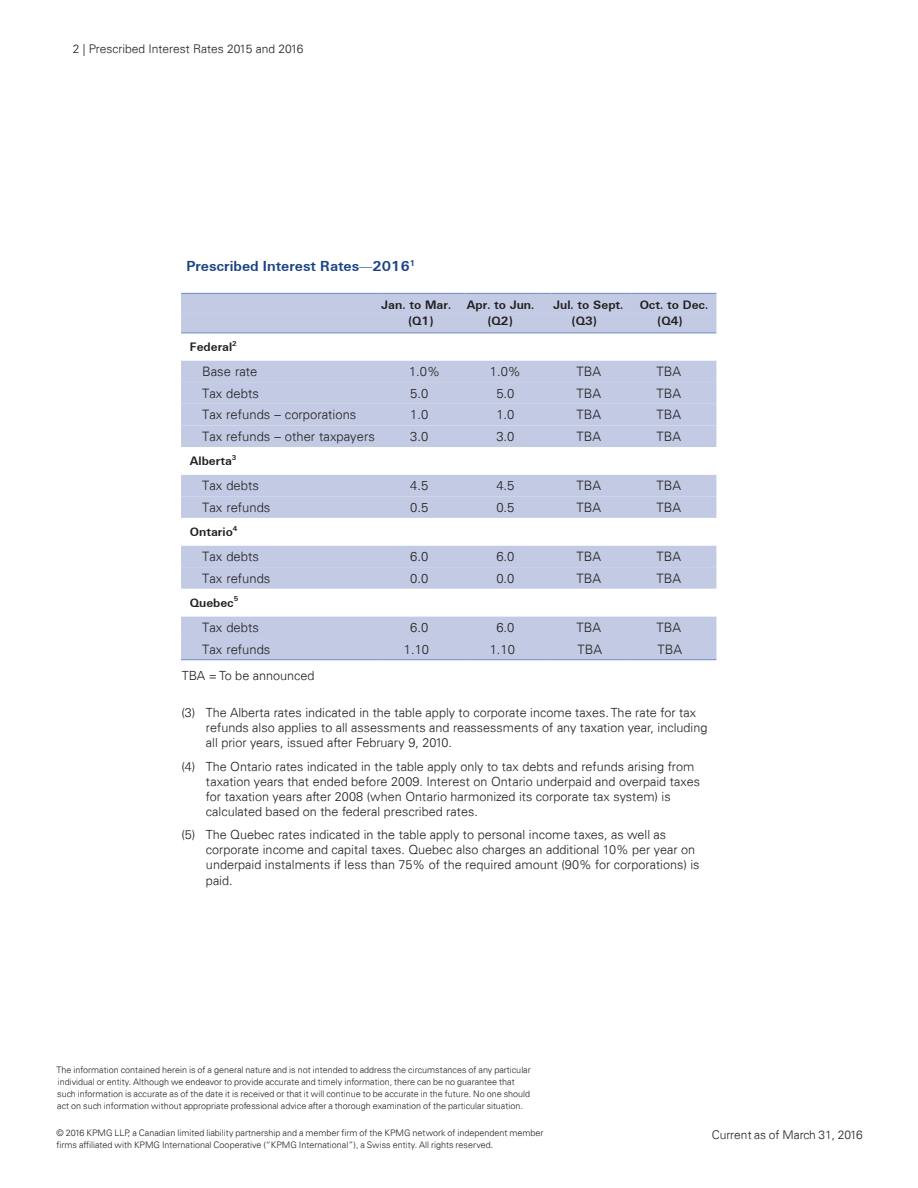
<style>
.page{position:relative;width:918px;height:1188px;background:#fff}
.page>*{position:absolute;margin:0;border:0;box-sizing:border-box;transform-origin:0 0}
.t1{font:700 15px "Univers 65";color:#1a4384}
.t2{font:300 13.05px "Univers 45";color:#231f20}
.t3{font:300 12.6px/15.1px "Univers 45";color:#231f20}
.t4{font:700 12.6px "Univers 65";color:#231f20}
.Folio_Left{font:300 12px "Univers 45";color:#231f20}
.Legal_6pt{font:300 12px "Univers 45";color:#231f20}
.Legal_6pt-2{font:300 9px/12px "Univers 45";color:#231f20}
.s1{font-family:"Univers";font-weight:400;font-stretch:condensed;font-size:12.75px;color:#01529a}
</style>
<div class="page">
<div style="left:181px;top:294px;width:535px;height:20px;background:#c3cbe4"></div>
<div style="left:181px;top:314px;width:535px;height:345px;background:#c3cbe4"></div>
<svg style="left:181px;top:333px;width:535px;height:283px;fill:#c3cbe4"></svg>
<hr style="left:465px;top:332px;width:75px;height:1px;background:#7a92c4">
<hr style="left:551px;top:332px;width:70px;height:1px;background:#7a92c4">
<hr style="left:631px;top:332px;width:85px;height:1px;background:#7a92c4">
<hr style="left:379px;top:332px;width:81px;height:1px;background:#7a92c4">
<hr style="left:181px;top:293px;width:198px;height:1px;background:#7a92c4">
<hr style="left:379px;top:293px;width:81px;height:1px;background:#7a92c4">
<hr style="left:465px;top:293px;width:75px;height:1px;background:#7a92c4">
<hr style="left:551px;top:293px;width:70px;height:1px;background:#7a92c4">
<hr style="left:631px;top:293px;width:85px;height:1px;background:#7a92c4">
<hr style="left:181px;top:332px;width:198px;height:1px;background:#7a92c4">
<hr style="left:181px;top:659px;width:198px;height:1px;background:#7a92c4">
<hr style="left:379px;top:659px;width:81px;height:1px;background:#7a92c4">
<hr style="left:465px;top:659px;width:75px;height:1px;background:#7a92c4">
<hr style="left:551px;top:659px;width:70px;height:1px;background:#7a92c4">
<hr style="left:631px;top:659px;width:85px;height:1px;background:#7a92c4">
<p class="Folio_Left" style="left:73px;top:42px;width:232px">2 | Prescribed Interest Rates 2015 and 2016</p>
<p class="t1" style="left:186px;top:259px;width:230px">Prescribed Interest Rates<span class="s1">—</span>2016<sup>1</sup></p>
<p class="t4" style="left:382px;top:300px;width:154px">Jan. to Mar. Apr. to Jun.</p>
<p class="t4" style="left:554px;top:300px;width:71px">Jul. to Sept.</p>
<p class="t4" style="left:640px;top:300px;width:70px">Oct. to Dec.</p>
<p class="t4" style="left:408px;top:316px;width:27px">(Q1)</p>
<p class="t4" style="left:488px;top:316px;width:27px">(Q2)</p>
<p class="t4" style="left:572px;top:316px;width:27px">(Q3)</p>
<p class="t4" style="left:658px;top:316px;width:27px">(Q4)</p>
<p class="t4" style="left:190px;top:342px;width:48px">Federal<sup>2</sup></p>
<p class="t2" style="left:202px;top:364px;width:57px">Base rate</p>
<p class="t2" style="left:409px;top:364px;width:33px">1.0%</p>
<p class="t2" style="left:490px;top:364px;width:33px">1.0%</p>
<p class="t2" style="left:577px;top:364px;width:26px">TBA</p>
<p class="t2" style="left:656px;top:364px;width:26px">TBA</p>
<p class="t2" style="left:202px;top:385px;width:58px">Tax debts</p>
<p class="t2" style="left:410px;top:385px;width:20px">5.0</p>
<p class="t2" style="left:496px;top:385px;width:20px">5.0</p>
<p class="t2" style="left:577px;top:385px;width:26px">TBA</p>
<p class="t2" style="left:656px;top:385px;width:26px">TBA</p>
<p class="t2" style="left:202px;top:407px;width:156px">Tax refunds – corporations</p>
<p class="t2" style="left:410px;top:407px;width:20px">1.0</p>
<p class="t2" style="left:496px;top:407px;width:20px">1.0</p>
<p class="t2" style="left:577px;top:407px;width:26px">TBA</p>
<p class="t2" style="left:656px;top:407px;width:26px">TBA</p>
<p class="t2" style="left:202px;top:429px;width:174px">Tax refunds – other taxpayers</p>
<p class="t2" style="left:410px;top:429px;width:20px">3.0</p>
<p class="t2" style="left:496px;top:429px;width:20px">3.0</p>
<p class="t2" style="left:577px;top:429px;width:26px">TBA</p>
<p class="t2" style="left:656px;top:429px;width:26px">TBA</p>
<p class="t4" style="left:190px;top:456px;width:48px">Alberta<sup>3</sup></p>
<p class="t2" style="left:202px;top:478px;width:58px">Tax debts</p>
<p class="t2" style="left:410px;top:478px;width:20px">4.5</p>
<p class="t2" style="left:496px;top:478px;width:20px">4.5</p>
<p class="t2" style="left:577px;top:478px;width:26px">TBA</p>
<p class="t2" style="left:656px;top:478px;width:26px">TBA</p>
<p class="t2" style="left:202px;top:500px;width:70px">Tax refunds</p>
<p class="t2" style="left:410px;top:500px;width:20px">0.5</p>
<p class="t2" style="left:496px;top:500px;width:20px">0.5</p>
<p class="t2" style="left:577px;top:500px;width:26px">TBA</p>
<p class="t2" style="left:656px;top:500px;width:26px">TBA</p>
<p class="t4" style="left:190px;top:527px;width:49px">Ontario<sup>4</sup></p>
<p class="t2" style="left:202px;top:549px;width:58px">Tax debts</p>
<p class="t2" style="left:410px;top:549px;width:20px">6.0</p>
<p class="t2" style="left:496px;top:549px;width:20px">6.0</p>
<p class="t2" style="left:577px;top:549px;width:26px">TBA</p>
<p class="t2" style="left:656px;top:549px;width:26px">TBA</p>
<p class="t2" style="left:202px;top:570px;width:70px">Tax refunds</p>
<p class="t2" style="left:410px;top:570px;width:20px">0.0</p>
<p class="t2" style="left:496px;top:570px;width:20px">0.0</p>
<p class="t2" style="left:577px;top:570px;width:26px">TBA</p>
<p class="t2" style="left:656px;top:570px;width:26px">TBA</p>
<p class="t4" style="left:190px;top:597px;width:50px">Quebec<sup>5</sup></p>
<p class="t2" style="left:202px;top:620px;width:58px">Tax debts</p>
<p class="t2" style="left:410px;top:620px;width:20px">6.0</p>
<p class="t2" style="left:496px;top:620px;width:20px">6.0</p>
<p class="t2" style="left:577px;top:620px;width:26px">TBA</p>
<p class="t2" style="left:656px;top:620px;width:26px">TBA</p>
<p class="t2" style="left:202px;top:641px;width:70px">Tax refunds</p>
<p class="t2" style="left:404px;top:641px;width:27px">1.10</p>
<p class="t2" style="left:490px;top:641px;width:27px">1.10</p>
<p class="t2" style="left:578px;top:641px;width:26px">TBA</p>
<p class="t2" style="left:658px;top:641px;width:26px">TBA</p>
<p class="t3" style="left:182px;top:668px;width:134px">TBA = To be announced</p>
<p class="t3" style="left:206px;top:705px;width:503px;text-indent:-25px">(3) The Alberta rates indicated in the table apply to corporate income taxes. The rate for tax refunds also applies to all assessments and reassessments of any taxation year, including all prior years, issued after February 9, 2010.</p>
<p class="t3" style="left:206px;top:758px;width:496px;text-indent:-25px">(4) The Ontario rates indicated in the table apply only to tax debts and refunds arising from taxation years that ended before 2009. Interest on Ontario underpaid and overpaid taxes for taxation years after 2008 (when Ontario harmonized its corporate tax system) is calculated based on the federal prescribed rates.</p>
<p class="t3" style="left:206px;top:827px;width:495px;text-indent:-25px">(5) The Quebec rates indicated in the table apply to personal income taxes, as well as corporate income and capital taxes. Quebec also charges an additional 10% per year on underpaid instalments if less than 75% of the required amount (90% for corporations) is paid.</p>
<p class="Legal_6pt-2" style="left:57px;top:1064px;width:476px">The information contained herein is of a general nature and is not intended to address the circumstances of any particular individual or entity. Although we endeavor to provide accurate and timely information, there can be no guarantee that such information is accurate as of the date it is received or that it will continue to be accurate in the future. No one should act on such information without appropriate professional advice after a thorough examination of the particular situation.</p>
<p class="Legal_6pt-2" style="left:57px;top:1127px;width:489px">© 2016 KPMG LLP, a Canadian limited liability partnership and a member firm of the KPMG network of independent member</p>
<p class="Legal_6pt" style="left:712px;top:1127px;width:153px">Current as of March 31, 2016</p>
<p class="Legal_6pt-2" style="left:57px;top:1139px;width:438px">firms affiliated with KPMG International Cooperative (“KPMG International”), a Swiss entity. All rights reserved.</p>
</div>
